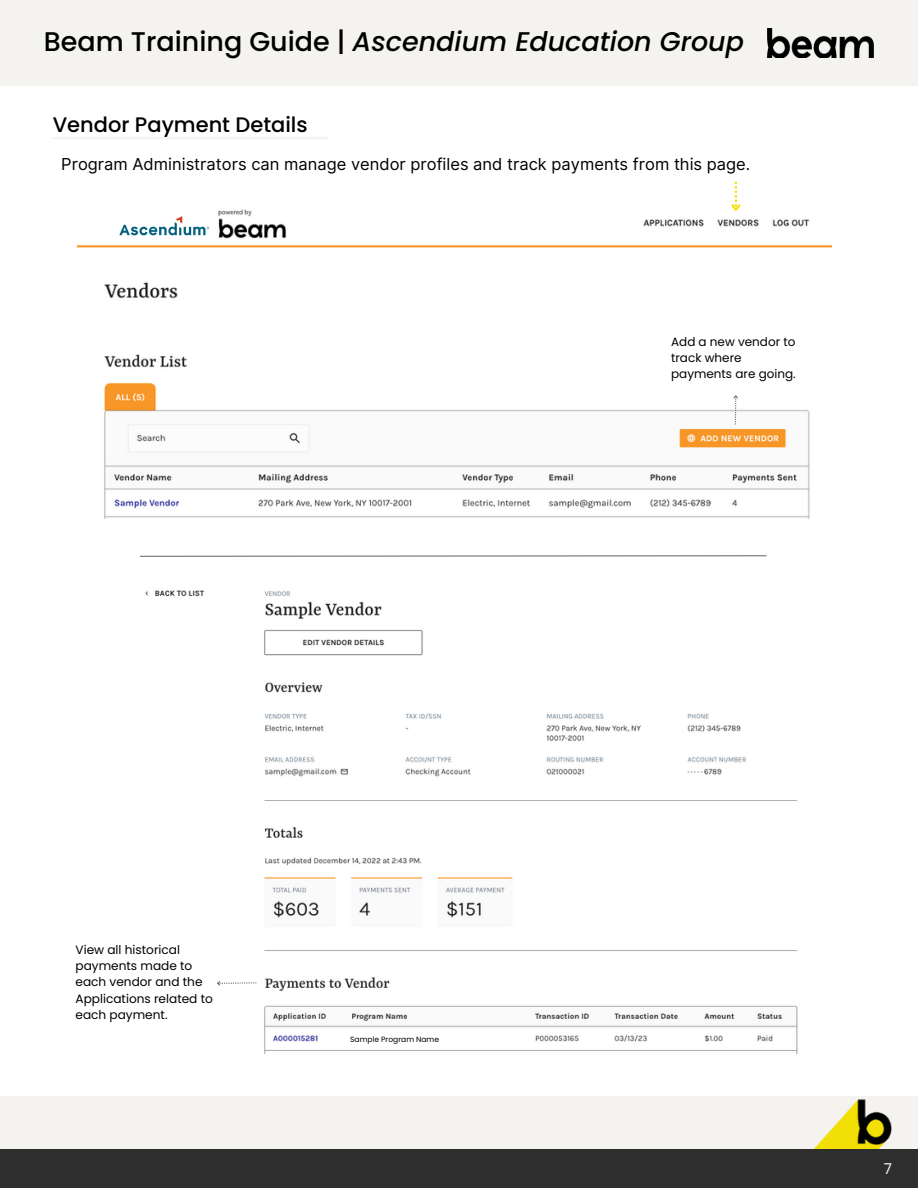
<style>
.page{position:relative;width:918px;height:1188px;background:#fff}
.page>*{position:absolute;margin:0;border:0;box-sizing:border-box;transform-origin:0 0}
.t1{font:italic 500 27px "Poppins";color:#000}
.t2{font:500 21px "Poppins";color:#000}
.t3{font:16.5px "Inter";color:#000}
.t4{font:15px "Poppins";color:#f4f3ef}
.t5{font:12.15px/16.2px "Poppins";color:#000}
.t6{font:12px/16px "Poppins";color:#000}
.t7{font:7.5px "Poppins";color:#000}
.s1{font-style:normal}
</style>
<div class="page">
<img style="left:145px;top:590px;width:653px;height:463px">
<svg style="left:216px;top:980px;width:40px;height:7px"></svg>
<div style="left:350px;top:1033px;width:157px;height:13px;background:#fff"></div>
<img style="left:77px;top:209px;width:755px;height:310px">
<div style="left:96px;top:208px;width:101px;height:27px;background:#fff"></div>
<svg style="left:732px;top:394px;width:7px;height:30px"></svg>
<img style="left:120px;top:216px;width:90px;height:19px">
<div style="left:0;top:0;width:918px;height:86px;background:#f4f3ef"></div>
<img style="left:767px;top:28px;width:107px;height:30px">
<hr style="left:53px;top:137px;width:275px;height:2px;background:#f4f3ef">
<div style="left:0;top:1096px;width:918px;height:73px;background:#f4f3ef"></div>
<img style="left:813px;top:1099px;width:79px;height:50px">
<div style="left:0;top:1149px;width:918px;height:39px;background:#2e2e2e"></div>
<svg style="left:139px;top:555px;width:628px;height:2px"></svg>
<svg style="left:729px;top:182px;width:13px;height:32px"></svg>
<h1 class="t1" style="left:44px;top:23px;width:702px"><span class="s1">Beam Training Guide |</span> Ascendium Education Group</h1>
<h2 class="t2" style="left:53px;top:110px;width:257px">Vendor Payment Details</h2>
<h3 class="t3" style="left:61px;top:154px;width:691px">Program Administrators can manage vendor profiles and track payments from this page.</h3>
<p class="t6" style="left:671px;top:334px;width:126px">Add a new vendor to track where payments are going.</p>
<p class="t5" style="left:75px;top:942px;width:139px">View all historical payments made to each vendor and the<br>Applications related to each payment.</p>
<p class="t7" style="left:350px;top:1034px;width:90px">Sample Program Name</p>
<p class="t4" style="left:884px;top:1158px;width:10px">7</p>
</div>
